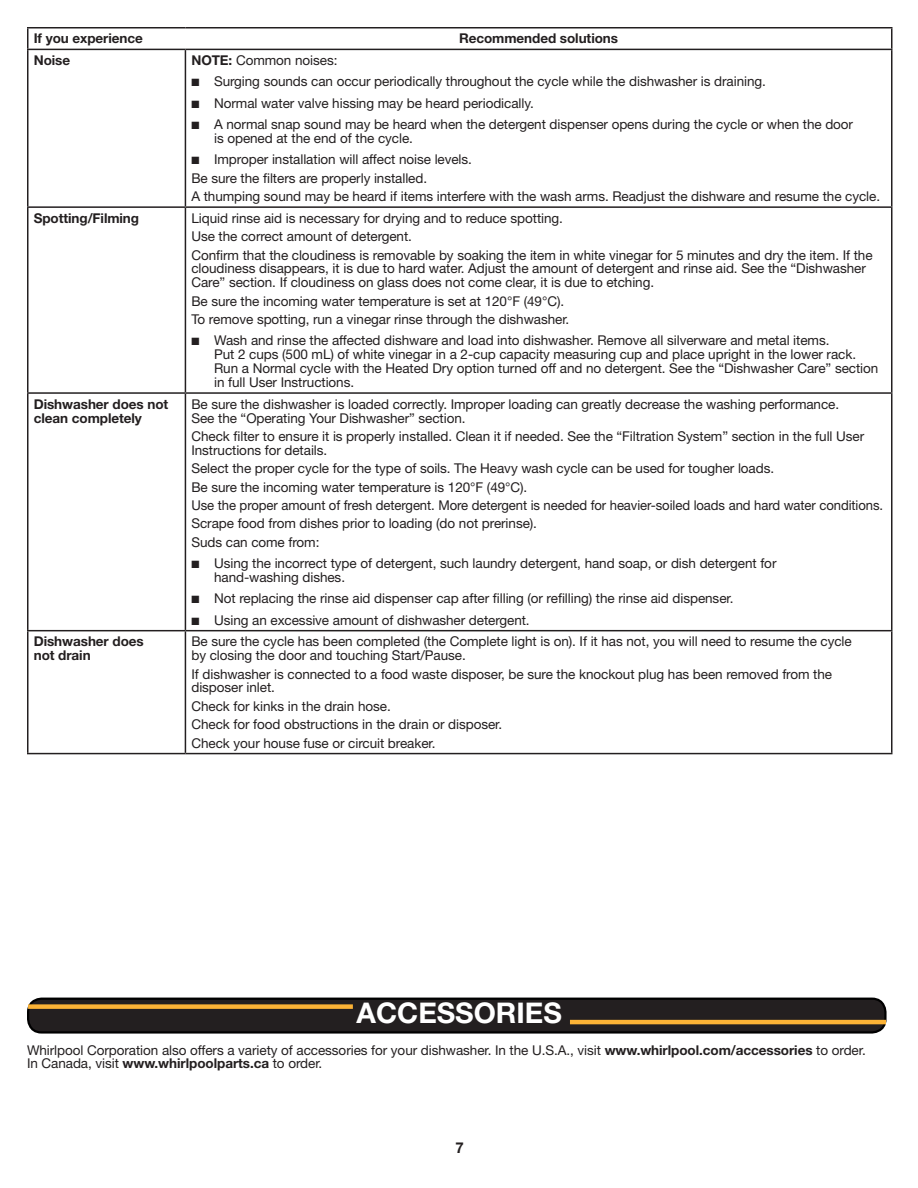
<style>
.page{position:relative;width:918px;height:1188px;background:#fff}
.page>*{position:absolute;margin:0;border:0;box-sizing:border-box;transform-origin:0 0}
.t1{font:700 28.5px "Helvetica Neue LT Std";color:#fff}
.t2{font:700 15px "Helvetica Neue LT Std";color:#231f20}
.Body{font:13.5px/13.8px "Helvetica Neue LT Std";letter-spacing:-.005em;color:#231f20}
.Body_Bold{font:700 13.5px/13.8px "Helvetica Neue LT Std";letter-spacing:-.005em;color:#231f20}
.s1{font-weight:700}
</style>
<div class="page">
<hr style="left:27px;top:50px;width:1px;height:156px;background:#231f20">
<hr style="left:185px;top:50px;width:1px;height:156px;background:#231f20">
<hr style="left:891px;top:50px;width:1px;height:156px;background:#231f20">
<hr style="left:27px;top:206px;width:158px;height:2px;background:#231f20">
<hr style="left:27px;top:208px;width:1px;height:184px;background:#231f20">
<hr style="left:185px;top:206px;width:708px;height:2px;background:#231f20">
<hr style="left:185px;top:208px;width:1px;height:184px;background:#231f20">
<hr style="left:891px;top:208px;width:1px;height:184px;background:#231f20">
<hr style="left:27px;top:392px;width:158px;height:2px;background:#231f20">
<hr style="left:27px;top:394px;width:1px;height:236px;background:#231f20">
<hr style="left:185px;top:392px;width:708px;height:2px;background:#231f20">
<hr style="left:185px;top:394px;width:1px;height:236px;background:#231f20">
<hr style="left:891px;top:394px;width:1px;height:236px;background:#231f20">
<hr style="left:27px;top:630px;width:158px;height:1px;background:#231f20">
<hr style="left:27px;top:631px;width:1px;height:122px;background:#231f20">
<hr style="left:185px;top:630px;width:708px;height:1px;background:#231f20">
<hr style="left:185px;top:631px;width:1px;height:122px;background:#231f20">
<hr style="left:891px;top:631px;width:1px;height:122px;background:#231f20">
<hr style="left:27px;top:753px;width:158px;height:1px;background:#231f20">
<hr style="left:185px;top:753px;width:708px;height:1px;background:#231f20">
<hr style="left:27px;top:27px;width:158px;height:1px;background:#231f20">
<hr style="left:185px;top:27px;width:708px;height:1px;background:#231f20">
<hr style="left:27px;top:49px;width:158px;height:1px;background:#231f20">
<hr style="left:185px;top:49px;width:708px;height:1px;background:#231f20">
<svg style="left:27px;top:28px;width:1px;height:21px"></svg>
<svg style="left:891px;top:28px;width:1px;height:21px"></svg>
<div style="left:28px;top:999px;width:857px;height:33px;background:#231f20;border-radius:13px"></div>
<div style="left:27px;top:998px;width:860px;height:36px;border:2px solid #000;border-radius:13px"></div>
<div style="left:28px;top:1004px;width:325px;height:5px;background:#fcb336"></div>
<hr style="left:570px;top:1020px;width:316px;height:4px;background:#fcb336">
<p class="Body_Bold" style="left:34px;top:31px;width:111px">If you experience</p>
<p class="Body_Bold" style="left:459px;top:31px;width:161px">Recommended solutions</p>
<p class="Body_Bold" style="left:34px;top:53px;width:38px">Noise</p>
<p class="Body" style="left:191px;top:53px;width:148px"><span class="s1">NOTE:</span> Common noises:</p>
<p class="Body" style="left:191px;top:75px;width:576px">■ Surging sounds can occur periodically throughout the cycle while the dishwasher is draining.</p>
<p class="Body" style="left:191px;top:96px;width:344px">■ Normal water valve hissing may be heard periodically.</p>
<p class="Body" style="left:214px;top:117px;width:641px;text-indent:-23px">■ A normal snap sound may be heard when the detergent dispenser opens during the cycle or when the door is opened at the end of the cycle.</p>
<p class="Body" style="left:191px;top:153px;width:282px">■ Improper installation will affect noise levels.</p>
<p class="Body" style="left:191px;top:171px;width:237px">Be sure the filters are properly installed.</p>
<p class="Body" style="left:191px;top:189px;width:690px">A thumping sound may be heard if items interfere with the wash arms. Readjust the dishware and resume the cycle.</p>
<p class="Body_Bold" style="left:34px;top:211px;width:107px">Spotting/Filming</p>
<p class="Body" style="left:191px;top:211px;width:373px">Liquid rinse aid is necessary for drying and to reduce spotting.</p>
<p class="Body" style="left:191px;top:229px;width:222px">Use the correct amount of detergent.</p>
<p class="Body" style="left:191px;top:248px;width:683px">Confirm that the cloudiness is removable by soaking the item in white vinegar for 5 minutes and dry the item. If the cloudiness disappears, it is due to hard water. Adjust the amount of detergent and rinse aid. See the “Dishwasher<br>Care” section. If cloudiness on glass does not come clear, it is due to etching.</p>
<p class="Body" style="left:191px;top:294px;width:374px">Be sure the incoming water temperature is set at 120°F (49°C).</p>
<p class="Body" style="left:191px;top:312px;width:379px">To remove spotting, run a vinegar rinse through the dishwasher.</p>
<p class="Body" style="left:214px;top:334px;width:666px;text-indent:-23px">■ Wash and rinse the affected dishware and load into dishwasher. Remove all silverware and metal items.<br>Put 2 cups (500 mL) of white vinegar in a 2-cup capacity measuring cup and place upright in the lower rack.<br>Run a Normal cycle with the Heated Dry option turned off and no detergent. See the “Dishwasher Care” section in full User Instructions.</p>
<p class="Body_Bold" style="left:34px;top:397px;width:136px">Dishwasher does not clean completely</p>
<p class="Body" style="left:191px;top:397px;width:649px">Be sure the dishwasher is loaded correctly. Improper loading can greatly decrease the washing performance.<br>See the “Operating Your Dishwasher” section.</p>
<p class="Body" style="left:191px;top:429px;width:674px">Check filter to ensure it is properly installed. Clean it if needed. See the “Filtration System” section in the full User<br>Instructions for details.</p>
<p class="Body" style="left:191px;top:461px;width:584px">Select the proper cycle for the type of soils. The Heavy wash cycle can be used for tougher loads.</p>
<p class="Body" style="left:191px;top:480px;width:337px">Be sure the incoming water temperature is 120°F (49°C).</p>
<p class="Body" style="left:191px;top:498px;width:693px">Use the proper amount of fresh detergent. More detergent is needed for heavier-soiled loads and hard water conditions.</p>
<p class="Body" style="left:191px;top:516px;width:347px">Scrape food from dishes prior to loading (do not prerinse).</p>
<p class="Body" style="left:191px;top:535px;width:130px">Suds can come from:</p>
<p class="Body" style="left:214px;top:556px;width:564px;text-indent:-23px">■ Using the incorrect type of detergent, such laundry detergent, hand soap, or dish detergent for hand-washing dishes.</p>
<p class="Body" style="left:191px;top:591px;width:544px">■ Not replacing the rinse aid dispenser cap after filling (or refilling) the rinse aid dispenser.</p>
<p class="Body" style="left:191px;top:613px;width:340px">■ Using an excessive amount of dishwasher detergent.</p>
<p class="Body_Bold" style="left:34px;top:634px;width:112px">Dishwasher does not drain</p>
<p class="Body" style="left:191px;top:634px;width:662px">Be sure the cycle has been completed (the Complete light is on). If it has not, you will need to resume the cycle by closing the door and touching Start/Pause.</p>
<p class="Body" style="left:191px;top:667px;width:642px">If dishwasher is connected to a food waste disposer, be sure the knockout plug has been removed from the disposer inlet.</p>
<p class="Body" style="left:191px;top:699px;width:201px">Check for kinks in the drain hose.</p>
<p class="Body" style="left:191px;top:717px;width:312px">Check for food obstructions in the drain or disposer.</p>
<p class="Body" style="left:191px;top:736px;width:246px">Check your house fuse or circuit breaker.</p>
<p class="t1" style="left:357px;top:995px;width:207px">ACCESSORIES</p>
<p class="Body" style="left:27px;top:1043px;width:840px">Whirlpool Corporation also offers a variety of accessories for your dishwasher. In the U.S.A., visit <span class="s1">www.whirlpool.com/accessories</span> to order.<br>In Canada, visit <span class="s1">www.whirlpoolparts.ca</span> to order.</p>
<p class="t2" style="left:455px;top:1139px;width:10px">7</p>
</div>
